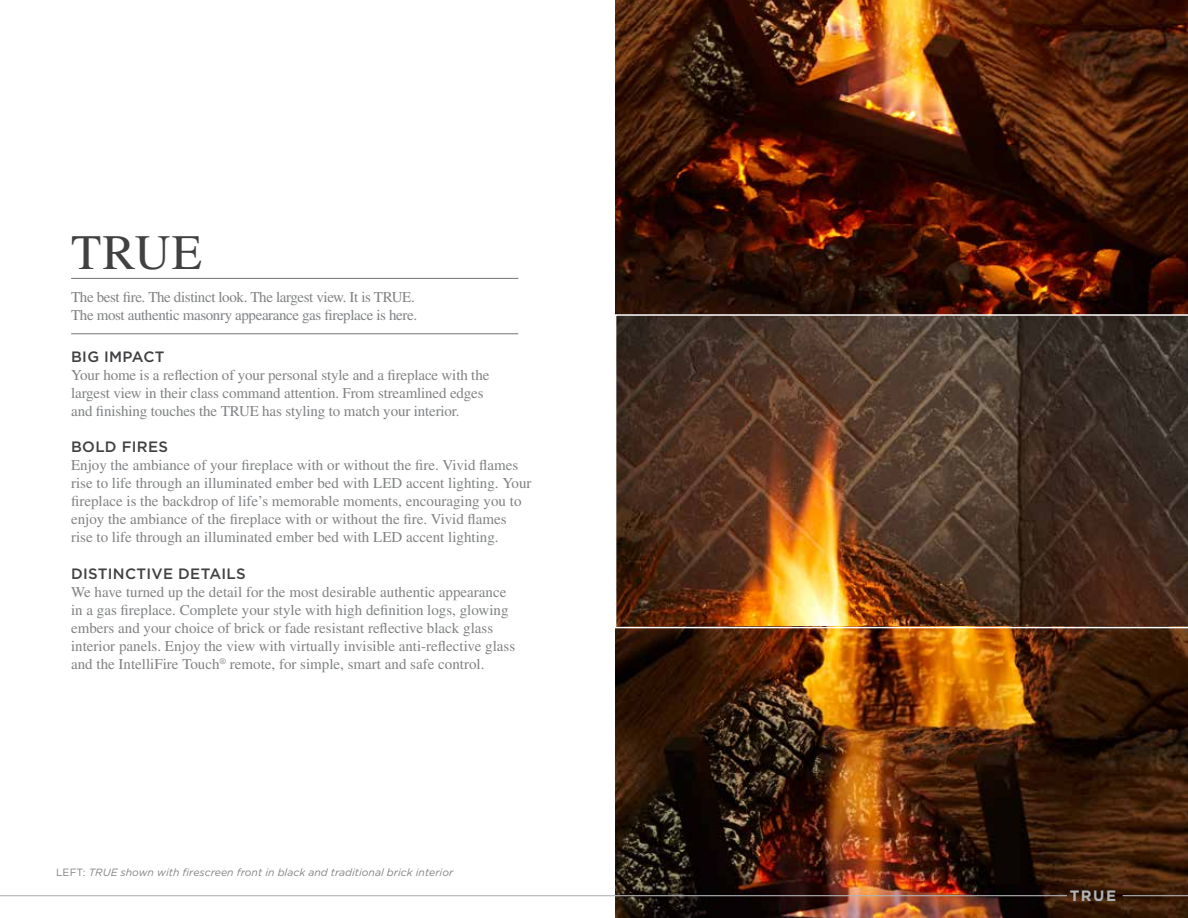
<style>
.page{position:relative;width:1188px;height:918px;background:#fff}
.page>*{position:absolute;margin:0;border:0;box-sizing:border-box;transform-origin:0 0}
.t1{font:49.5px "Times";color:#414042}
.t2{font:15px/18px "Times";color:#808284}
.t3{font:15px/18px "Times";letter-spacing:-.025em;color:#808284}
.t4{font:500 15px "Gotham";letter-spacing:.02em;color:#414042}
.t5{font:700 15px "Gotham";color:#b1b3b6}
.t6{font:italic 10.5px "Gotham";color:#808284}
.s1{font-style:normal}
</style>
<div class="page">
<img style="left:616px;top:0;width:572px;height:918px">
<hr style="left:71px;top:278px;width:447px;height:1px;background:#808284">
<hr style="left:71px;top:333px;width:447px;height:1px;background:#808284">
<hr style="left:1123px;top:895px;width:65px;height:1px;background:#b1b3b6">
<hr style="left:0;top:895px;width:1067px;height:1px;background:#b1b3b6">
<svg style="left:615px;top:314px;width:573px;height:314px;background:#593d28"></svg>
<h1 class="t1" style="left:71px;top:235px;width:132px">TRUE</h1>
<p class="t3" style="left:71px;top:289px;width:347px">The best fire. The distinct look. The largest view. It is TRUE.<br>The most authentic masonry appearance gas fireplace is here.</p>
<p class="t4" style="left:71px;top:350px;width:95px">BIG IMPACT</p>
<p class="t2" style="left:71px;top:367px;width:420px">Your home is a reflection of your personal style and a fireplace with the largest view in their class command attention. From streamlined edges and finishing touches the TRUE has styling to match your interior.</p>
<p class="t4" style="left:71px;top:440px;width:98px">BOLD FIRES</p>
<p class="t2" style="left:71px;top:458px;width:462px">Enjoy the ambiance of your fireplace with or without the fire. Vivid flames rise to life through an illuminated ember bed with LED accent lighting. Your fireplace is the backdrop of life’s memorable moments, encouraging you to enjoy the ambiance of the fireplace with or without the fire. Vivid flames rise to life through an illuminated ember bed with LED accent lighting.</p>
<p class="t4" style="left:71px;top:567px;width:176px">DISTINCTIVE DETAILS</p>
<p class="t2" style="left:71px;top:584px;width:446px">We have turned up the detail for the most desirable authentic appearance in a gas fireplace. Complete your style with high definition logs, glowing embers and your choice of brick or fade resistant reflective black glass interior panels. Enjoy the view with virtually invisible anti-reflective glass and the IntelliFire Touch<sup>®</sup> remote, for simple, smart and safe control.</p>
<p class="t6" style="left:56px;top:868px;width:399px"><span class="s1">LEFT:</span> TRUE shown with firescreen front in black and traditional brick interior</p>
<p class="t5" style="left:1070px;top:887px;width:48px">TRUE</p>
</div>
